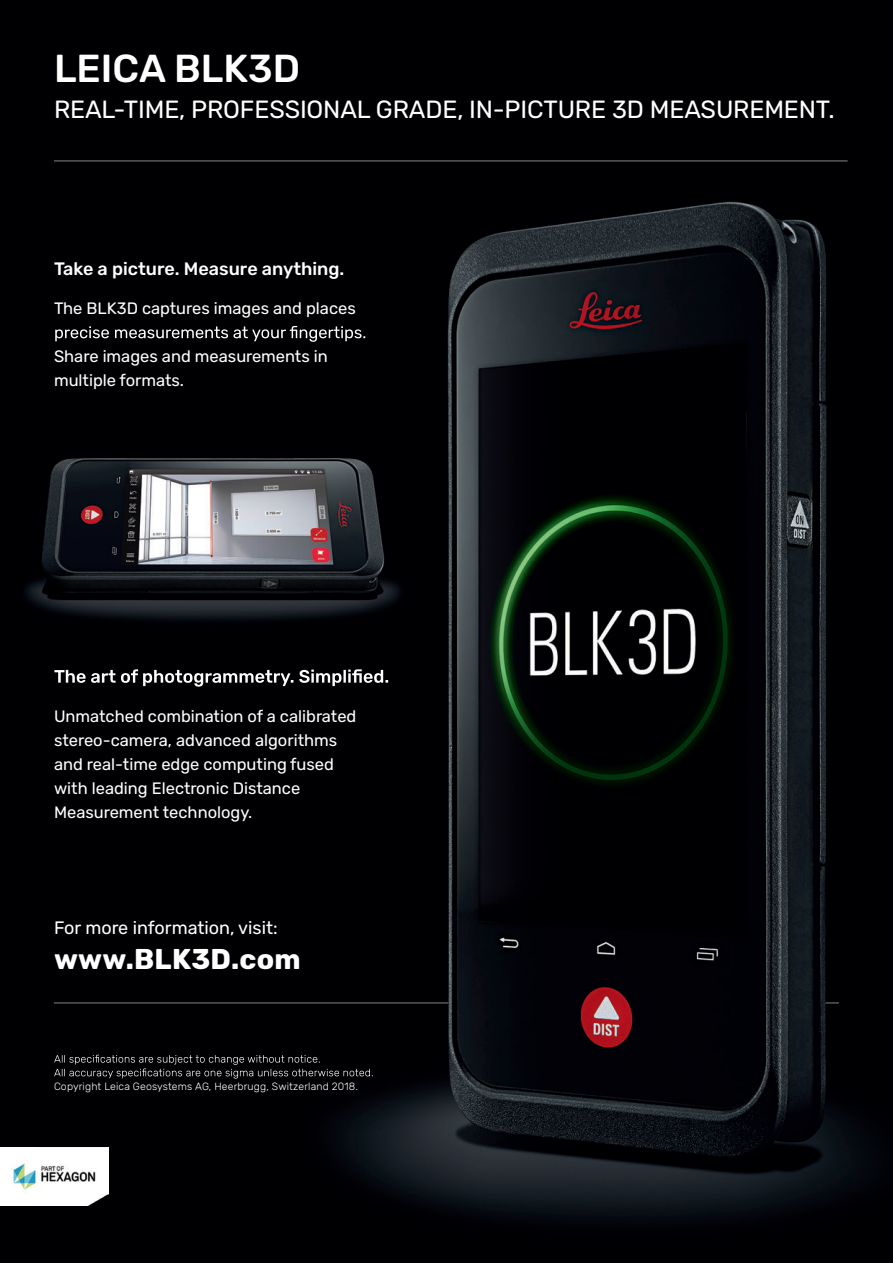
<style>
.page{position:relative;width:893px;height:1263px;background:#fff}
.page>*{position:absolute;margin:0;border:0;box-sizing:border-box;transform-origin:0 0}
.t1{font:500 39px "Rubik";color:#fff}
.t2{font:700 28.5px "Rubik";letter-spacing:.01em;color:#fff}
.t3{font:24.9px "Rubik";letter-spacing:-.005em;color:#fff}
.t4{font:500 18px "Rubik";color:#fff}
.t5{font:18px "Rubik";color:#fff}
.t6{font:16.5px/24px "Rubik";color:#fff}
.t7{font:300 10.5px "Rubik";letter-spacing:.015em;color:#fff}
</style>
<div class="page">
<img style="left:0;top:0;width:893px;height:1263px">
<hr style="left:54px;top:160px;width:794px;height:2px;background:#57585a">
<svg style="left:55px;top:326px;width:310px;height:16px;background:#353536"></svg>
<svg style="left:54px;top:669px;width:334px;height:18px"></svg>
<svg style="left:54px;top:1055px;width:319px;height:23px;background:#1f1f20"></svg>
<hr style="left:54px;top:1002px;width:394px;height:2px;background:#57585a">
<svg style="left:825px;top:1002px;width:14px;height:2px"></svg>
<img style="left:0;top:1147px;width:108px;height:58px">
<p class="t1" style="left:54px;top:46px;width:248px">LEICA BLK3D</p>
<p class="t3" style="left:54px;top:95px;width:782px">REAL-TIME, PROFESSIONAL GRADE, IN-PICTURE 3D MEASUREMENT.</p>
<p class="t4" style="left:54px;top:259px;width:292px">Take a picture. Measure anything.</p>
<p class="t6" style="left:54px;top:297px;width:303px">The BLK3D captures images and places</p>
<p class="t6" style="left:54px;top:345px;width:275px">Share images and measurements in multiple formats.</p>
<p class="t6" style="left:54px;top:704px;width:304px">Unmatched combination of a calibrated stereo-camera, advanced algorithms and real-time edge computing fused with leading Electronic Distance Measurement technology.</p>
<p class="t5" style="left:54px;top:918px;width:225px">For more information, visit:</p>
<p class="t2" style="left:54px;top:942px;width:248px">www.BLK3D.com</p>
<p class="t7" style="left:54px;top:1080px;width:305px">Copyright Leica Geosystems AG, Heerbrugg, Switzerland 2018.</p>
</div>
